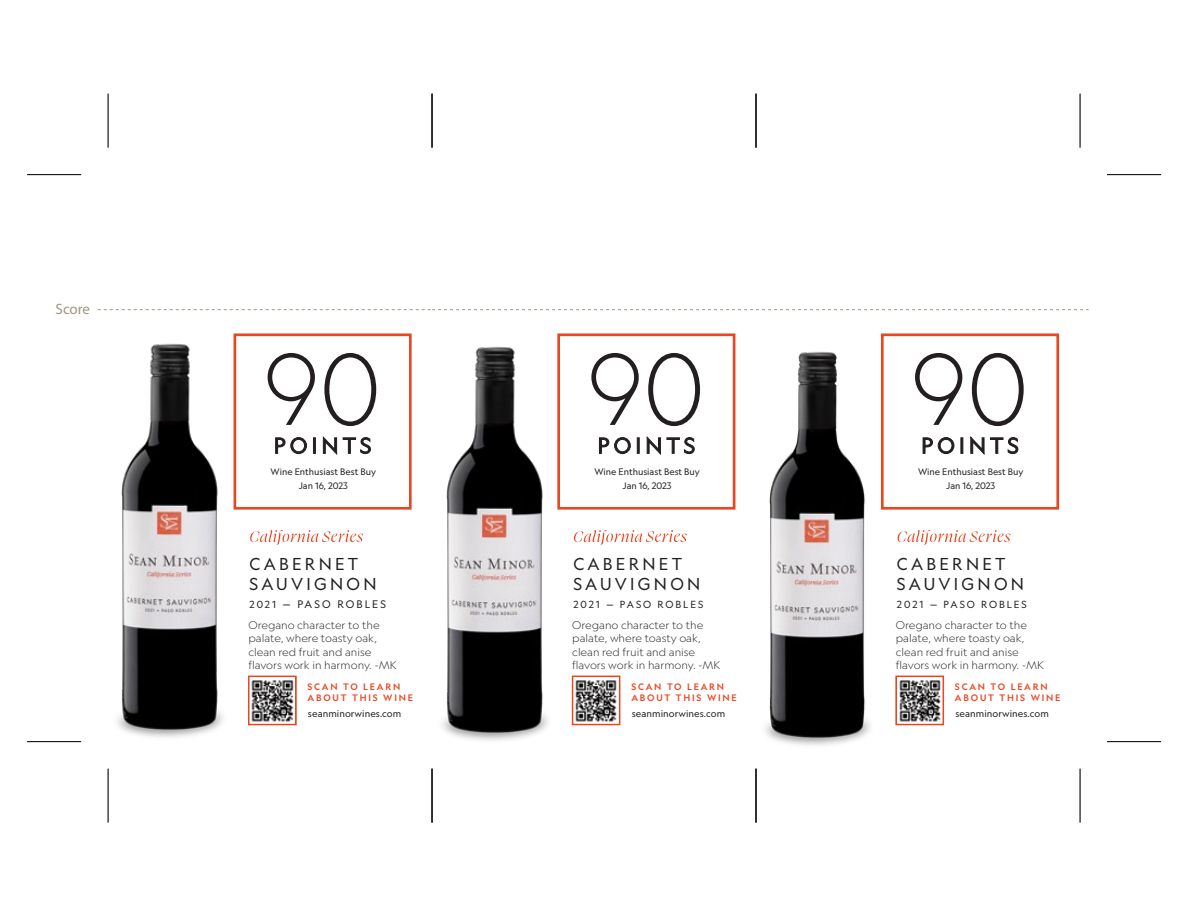
<style>
.page{position:relative;width:1188px;height:918px;background:#fff}
.page>*{position:absolute;margin:0;border:0;box-sizing:border-box;transform-origin:0 0}
.t1{font:300 97.05px "Geograph";color:#231f20}
.t2{font:16.5px/19.8px "Geograph";letter-spacing:.2em;color:#231f20}
.t3{font:15px "Myriad Pro";letter-spacing:-.005em;color:#a09683}
.t4{font:300 10.65px/13.5px "Geograph";letter-spacing:-.005em;color:#231f20;scale:1.05 1}
.t5{font:10.5px "Geograph";letter-spacing:.2em;color:#231f20}
.t6{font:9.9px "Geograph";letter-spacing:.2em;color:#231f20}
.t7{font:9.45px "Geograph";letter-spacing:.005em;color:#231f20}
.t8{font:9px/13.5px "Geograph";color:#231f20;text-align:center}
.t9{font:500 9px/10.8px "Geograph";letter-spacing:.2em;color:#e94722}
.s1{font-size:9.9px}
</style>
<div class="page">
<div style="left:234px;top:333px;width:178px;height:177px;border:3px solid #e94722"></div>
<svg style="left:275px;top:438px;width:10px;height:16px"></svg>
<svg style="left:291px;top:437px;width:16px;height:17px"></svg>
<svg style="left:313px;top:438px;width:2px;height:15px"></svg>
<svg style="left:323px;top:437px;width:14px;height:17px"></svg>
<svg style="left:343px;top:437px;width:28px;height:17px"></svg>
<img style="left:117px;top:333px;width:126px;height:405px">
<svg style="left:250px;top:530px;width:113px;height:15px"></svg>
<svg style="left:248px;top:676px;width:49px;height:49px;background:#9a8884"></svg>
<div style="left:557px;top:333px;width:178px;height:177px;border:3px solid #e94722"></div>
<svg style="left:599px;top:437px;width:31px;height:17px"></svg>
<svg style="left:637px;top:438px;width:2px;height:15px"></svg>
<svg style="left:647px;top:437px;width:14px;height:17px"></svg>
<svg style="left:667px;top:437px;width:27px;height:17px"></svg>
<svg style="left:574px;top:530px;width:113px;height:15px"></svg>
<svg style="left:572px;top:676px;width:48px;height:49px;background:#9b8b87"></svg>
<div style="left:881px;top:333px;width:178px;height:177px;border:3px solid #e94722"></div>
<svg style="left:923px;top:437px;width:31px;height:17px"></svg>
<svg style="left:961px;top:438px;width:2px;height:15px"></svg>
<svg style="left:971px;top:437px;width:13px;height:17px"></svg>
<svg style="left:990px;top:437px;width:28px;height:17px"></svg>
<svg style="left:898px;top:530px;width:112px;height:15px"></svg>
<svg style="left:895px;top:676px;width:49px;height:49px"></svg>
<img style="left:442px;top:333px;width:126px;height:408px">
<img style="left:765px;top:333px;width:126px;height:413px">
<hr style="left:108px;top:94px;width:1px;height:54px;background:#000">
<hr style="left:27px;top:174px;width:54px;height:1px;background:#000">
<hr style="left:27px;top:741px;width:54px;height:1px;background:#000">
<hr style="left:108px;top:769px;width:1px;height:54px;background:#000">
<hr style="left:432px;top:94px;width:1px;height:54px;background:#000">
<hr style="left:432px;top:769px;width:1px;height:54px;background:#000">
<hr style="left:756px;top:94px;width:1px;height:54px;background:#000">
<hr style="left:756px;top:769px;width:1px;height:54px;background:#000">
<hr style="left:1080px;top:94px;width:1px;height:54px;background:#000">
<hr style="left:1107px;top:174px;width:54px;height:1px;background:#000">
<hr style="left:1107px;top:741px;width:54px;height:1px;background:#000">
<hr style="left:1080px;top:769px;width:1px;height:54px;background:#000">
<svg style="left:98px;top:309px;width:991px;height:1px"></svg>
<h3 class="t3" style="left:56px;top:300px;width:36px">Score</h3>
<h1 class="t1" style="left:264px;top:331px;width:119px">90</h1>
<p class="t8" style="left:271px;top:465px;width:107px">Wine Enthusiast Best Buy<br>Jan 16, 2023</p>
<h2 class="t2" style="left:250px;top:554px;width:129px">CABERNET<br>SAUVIGNON</h2>
<p class="t5" style="left:250px;top:598px;width:138px"><span class="s1">2021</span> — PASO ROBLES</p>
<p class="t4" style="left:249px;top:618px;width:143px">Oregano character to the palate, where toasty oak, clean red fruit and anise flavors work in harmony. -MK</p>
<p class="t7" style="left:308px;top:708px;width:95px">seanminorwines.com</p>
<p class="t9" style="left:308px;top:681px;width:107px">SCAN TO LEARN<br>ABOUT THIS WINE</p>
<h1 class="t1" style="left:587px;top:331px;width:119px">90</h1>
<p class="t8" style="left:594px;top:465px;width:107px">Wine Enthusiast Best Buy<br>Jan 16, 2023</p>
<h2 class="t2" style="left:573px;top:554px;width:129px">CABERNET<br>SAUVIGNON</h2>
<p class="t6" style="left:573px;top:598px;width:131px">2021 — PASO ROBLES</p>
<p class="t4" style="left:572px;top:618px;width:143px">Oregano character to the palate, where toasty oak, clean red fruit and anise flavors work in harmony. -MK</p>
<p class="t7" style="left:632px;top:708px;width:95px">seanminorwines.com</p>
<p class="t9" style="left:631px;top:681px;width:107px">SCAN TO LEARN<br>ABOUT THIS WINE</p>
<h1 class="t1" style="left:911px;top:331px;width:119px">90</h1>
<p class="t8" style="left:918px;top:465px;width:107px">Wine Enthusiast Best Buy<br>Jan 16, 2023</p>
<h2 class="t2" style="left:897px;top:554px;width:129px">CABERNET<br>SAUVIGNON</h2>
<p class="t6" style="left:897px;top:598px;width:131px">2021 — PASO ROBLES</p>
<p class="t4" style="left:896px;top:618px;width:143px">Oregano character to the palate, where toasty oak, clean red fruit and anise flavors work in harmony. -MK</p>
<p class="t7" style="left:955px;top:708px;width:95px">seanminorwines.com</p>
<p class="t9" style="left:955px;top:681px;width:107px">SCAN TO LEARN<br>ABOUT THIS WINE</p>
</div>
